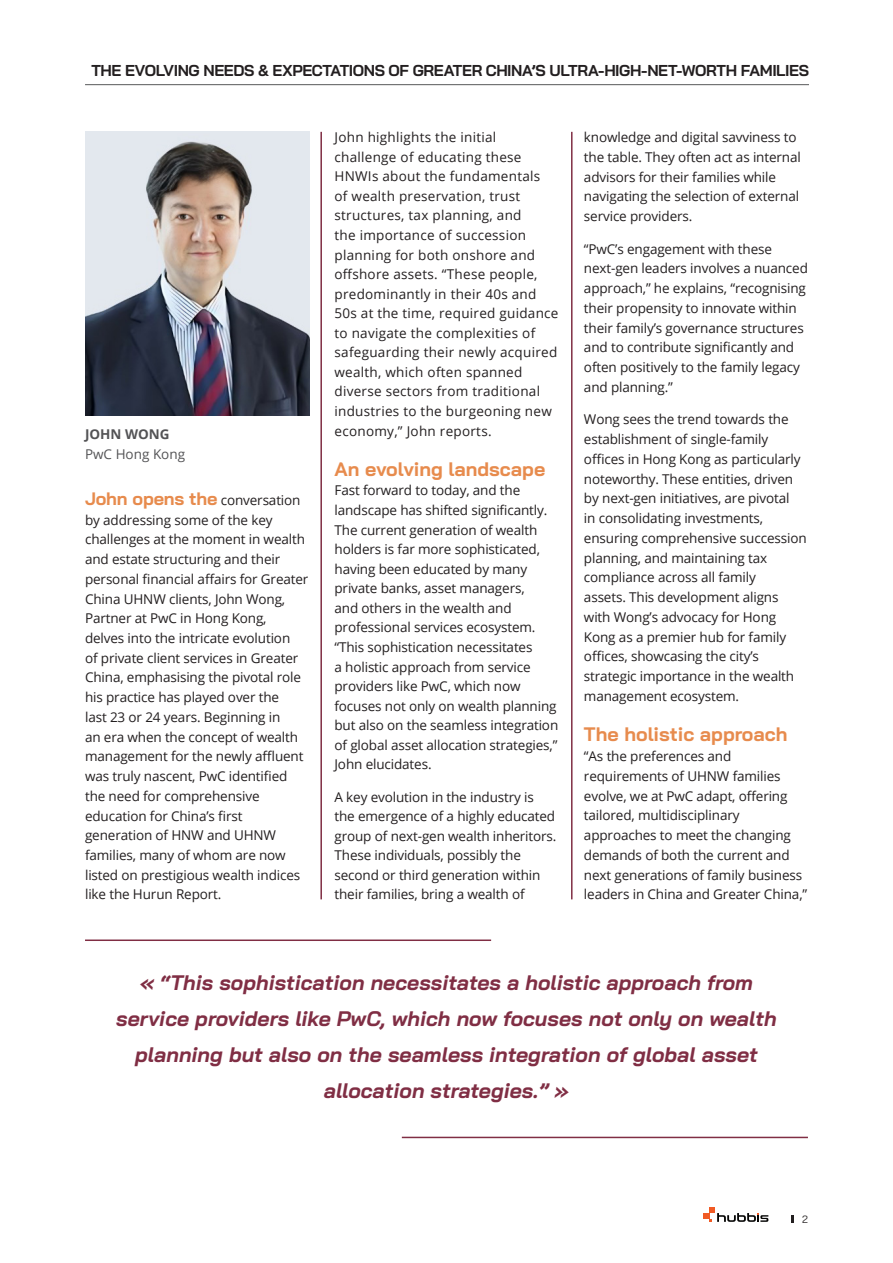
<style>
.page{position:relative;width:893px;height:1263px;background:#fff}
.page>*{position:absolute;margin:0;border:0;box-sizing:border-box;transform-origin:0 0}
.t1{font:italic 700 21px/36px "Bai Jamjuree";color:#802e44;text-align:center}
.subtitle{font:700 19.5px "Bai Jamjuree";color:#e78b4d}
.content_style_no_hyphe{font:700 18px "Bai Jamjuree";letter-spacing:-.01em;color:#e78b4d}
.t2{font:700 15.75px "Bai Jamjuree";letter-spacing:-.025em;color:#231f20}
.content_style_no_hyphe-2{font:13.5px/19.8px "Open Sans";letter-spacing:-.01em;color:#231f20}
.content_style_no_hyphe-3{font:13.5px/19.5px "Open Sans";letter-spacing:.02em;color:#231f20}
.t3{font:13.5px "Open Sans";color:#535355}
.Name_font{font:700 13.5px "Open Sans";color:#535355}
.t4{font:10.5px "Bai Jamjuree";color:#231f20}
.s1{font-family:"Open Sans";font-weight:400;font-size:13.5px;color:#231f20}
</style>
<div class="page">
<svg style="left:703px;top:1207px;width:65px;height:15px"></svg>
<svg style="left:792px;top:1215px;width:2px;height:8px"></svg>
<hr style="left:320px;top:132px;width:2px;height:767px;background:#802e44">
<img style="left:85px;top:132px;width:224px;height:283px">
<hr style="left:571px;top:132px;width:1px;height:767px;background:#802e44">
<hr style="left:85px;top:939px;width:406px;height:2px;background:#802e44">
<hr style="left:402px;top:1137px;width:406px;height:1px;background:#802e44">
<hr style="left:85px;top:84px;width:724px;height:1px;background:#57585a">
<p class="t2" style="left:91px;top:62px;width:719px">THE EVOLVING NEEDS &amp; EXPECTATIONS OF GREATER CHINA’S ULTRA-HIGH-NET-WORTH FAMILIES</p>
<p class="Name_font" style="left:85px;top:425px;width:86px">JOHN WONG</p>
<p class="t3" style="left:85px;top:444px;width:102px">PwC Hong Kong</p>
<p class="content_style_no_hyphe" style="left:85px;top:488px;width:217px">John opens the <span class="s1">conversation</span></p>
<p class="content_style_no_hyphe-2" style="left:85px;top:510px;width:225px">by addressing some of the key challenges at the moment in wealth and estate structuring and their personal financial affairs for Greater<br>China UHNW clients, John Wong,<br>Partner at PwC in Hong Kong, delves into the intricate evolution<br>of private client services in Greater<br>China, emphasising the pivotal role his practice has played over the<br>last 23 or 24 years. Beginning in<br>an era when the concept of wealth management for the newly affluent was truly nascent, PwC identified the need for comprehensive education for China’s first generation of HNW and UHNW families, many of whom are now listed on prestigious wealth indices like the Hurun Report.</p>
<p class="content_style_no_hyphe-3" style="left:334px;top:127px;width:225px">John highlights the initial challenge of educating these<br>HNWIs about the fundamentals<br>of wealth preservation, trust structures, tax planning, and<br>the importance of succession planning for both onshore and offshore assets. “These people, predominantly in their 40s and<br>50s at the time, required guidance to navigate the complexities of safeguarding their newly acquired wealth, which often spanned diverse sectors from traditional industries to the burgeoning new economy,” John reports.</p>
<p class="subtitle" style="left:334px;top:458px;width:212px">An evolving landscape</p>
<p class="content_style_no_hyphe-2" style="left:334px;top:480px;width:225px">Fast forward to today, and the landscape has shifted significantly.<br>The current generation of wealth holders is far more sophisticated, having been educated by many private banks, asset managers,<br>and others in the wealth and professional services ecosystem. “This sophistication necessitates<br>a holistic approach from service providers like PwC, which now focuses not only on wealth planning but also on the seamless integration of global asset allocation strategies,”<br>John elucidates.</p>
<p class="content_style_no_hyphe-2" style="left:334px;top:787px;width:223px">A key evolution in the industry is the emergence of a highly educated group of next-gen wealth inheritors.<br>These individuals, possibly the second or third generation within their families, bring a wealth of</p>
<p class="content_style_no_hyphe-2" style="left:584px;top:127px;width:218px">knowledge and digital savviness to the table. They often act as internal advisors for their families while navigating the selection of external service providers.</p>
<p class="content_style_no_hyphe-2" style="left:584px;top:238px;width:225px">“PwC’s engagement with these next-gen leaders involves a nuanced approach,” he explains, “recognising their propensity to innovate within their family’s governance structures and to contribute significantly and often positively to the family legacy and planning.”</p>
<p class="content_style_no_hyphe-2" style="left:584px;top:409px;width:224px">Wong sees the trend towards the establishment of single-family offices in Hong Kong as particularly noteworthy. These entities, driven by next-gen initiatives, are pivotal<br>in consolidating investments, ensuring comprehensive succession planning, and maintaining tax compliance across all family<br>assets. This development aligns with Wong’s advocacy for Hong<br>Kong as a premier hub for family offices, showcasing the city’s strategic importance in the wealth management ecosystem.</p>
<p class="subtitle" style="left:584px;top:723px;width:205px">The holistic approach</p>
<p class="content_style_no_hyphe-2" style="left:584px;top:746px;width:225px">“As the preferences and requirements of UHNW families evolve, we at PwC adapt, offering tailored, multidisciplinary approaches to meet the changing demands of both the current and next generations of family business leaders in China and Greater China,”</p>
<p class="t1" style="left:116px;top:965px;width:662px">« “This sophistication necessitates a holistic approach from service providers like PwC, which now focuses not only on wealth planning but also on the seamless integration of global asset allocation strategies.” »</p>
<p class="t4" style="left:802px;top:1210px;width:7px">2</p>
</div>
